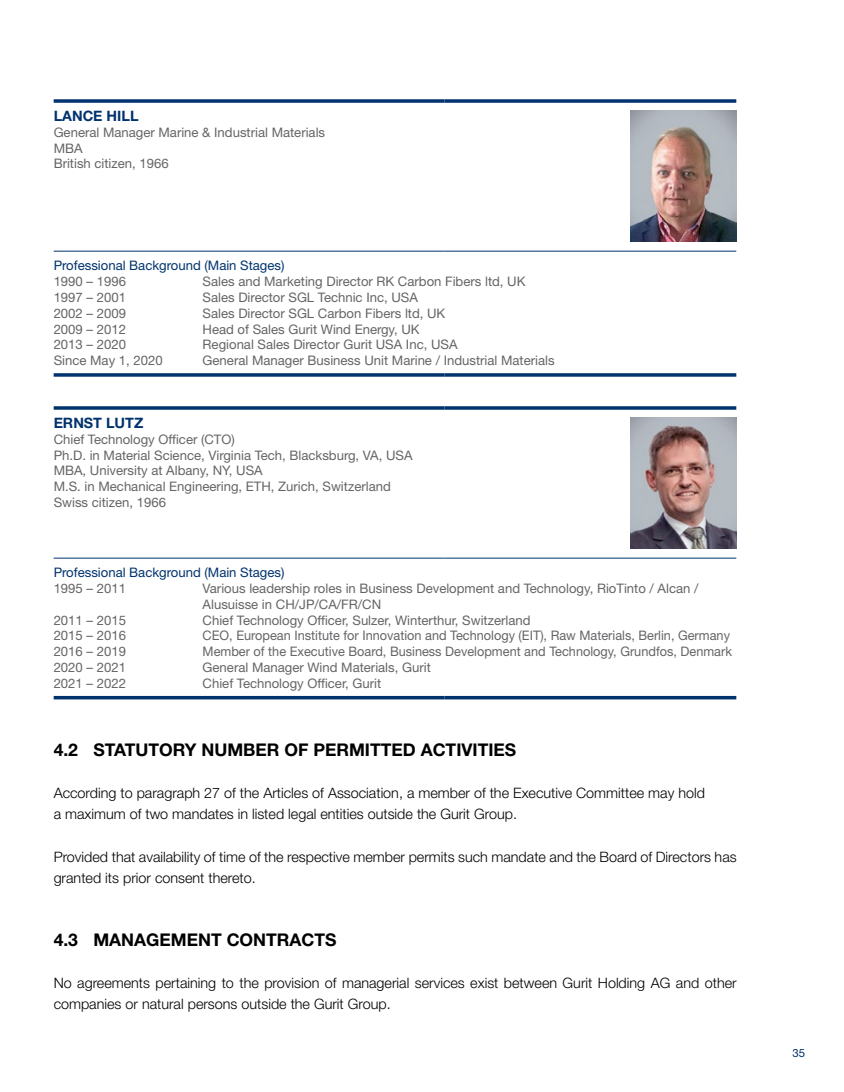
<style>
.page{position:relative;width:844px;height:1092px;background:#fff}
.page>*{position:absolute;margin:0;border:0;box-sizing:border-box;transform-origin:0 0}
.t1{font:700 17.5px "Helvetica Neue LT Std";color:#000}
.t2{font:300 14.35px/21px "Helvetica Neue LT Std";color:#000}
.t3{font:700 14.35px "Helvetica Neue LT Std";color:#00336e}
.t4{font:13.12px/15.8px "Helvetica Neue LT Std";color:#646567}
.t5{font:13.12px "Helvetica Neue LT Std";color:#00336e}
.t6{font:11.38px "Helvetica Neue LT Std";color:#00336e}
</style>
<div class="page">
<svg style="left:54px;top:99px;width:390px;height:4px;background:#1f4b7f"></svg>
<svg style="left:444px;top:99px;width:292px;height:4px"></svg>
<hr style="left:54px;top:373px;width:390px;height:3px;background:#00336e">
<hr style="left:444px;top:373px;width:292px;height:3px;background:#00336e">
<hr style="left:54px;top:251px;width:390px;height:1px;background:#00336e">
<hr style="left:444px;top:251px;width:292px;height:1px;background:#00336e">
<img style="left:630px;top:111px;width:106px;height:130px">
<hr style="left:54px;top:406px;width:390px;height:3px;background:#00336e">
<hr style="left:444px;top:406px;width:292px;height:3px;background:#00336e">
<hr style="left:54px;top:696px;width:390px;height:3px;background:#00336e">
<hr style="left:444px;top:696px;width:292px;height:3px;background:#00336e">
<hr style="left:54px;top:558px;width:390px;height:1px;background:#00336e">
<hr style="left:444px;top:558px;width:292px;height:1px;background:#00336e">
<img style="left:630px;top:418px;width:106px;height:130px">
<p class="t3" style="left:54px;top:107px;width:86px">LANCE HILL</p>
<p class="t4" style="left:54px;top:124px;width:273px">General Manager Marine &amp; Industrial Materials<br>MBA<br>British citizen, 1966</p>
<p class="t5" style="left:54px;top:258px;width:232px">Professional Background (Main Stages)</p>
<p class="t4" style="left:54px;top:273px;width:74px">1990 – 1996</p>
<p class="t4" style="left:202px;top:273px;width:324px">Sales and Marketing Director RK Carbon Fibers ltd, UK</p>
<p class="t4" style="left:54px;top:289px;width:74px">1997 – 2001</p>
<p class="t4" style="left:202px;top:289px;width:217px">Sales Director SGL Technic Inc, USA</p>
<p class="t4" style="left:54px;top:305px;width:74px">2002 – 2009</p>
<p class="t4" style="left:202px;top:305px;width:244px">Sales Director SGL Carbon Fibers ltd, UK</p>
<p class="t4" style="left:54px;top:321px;width:74px">2009 – 2012</p>
<p class="t4" style="left:202px;top:321px;width:218px">Head of Sales Gurit Wind Energy, UK</p>
<p class="t4" style="left:54px;top:336px;width:74px">2013 – 2020</p>
<p class="t4" style="left:202px;top:336px;width:256px">Regional Sales Director Gurit USA Inc, USA</p>
<p class="t4" style="left:54px;top:352px;width:110px">Since May 1, 2020</p>
<p class="t4" style="left:202px;top:352px;width:353px">General Manager Business Unit Marine / Industrial Materials</p>
<p class="t3" style="left:54px;top:414px;width:91px">ERNST LUTZ</p>
<p class="t4" style="left:54px;top:431px;width:360px">Chief Technology Officer (CTO)<br>Ph.D. in Material Science, Virginia Tech, Blacksburg, VA, USA MBA, University at Albany, NY, USA<br>M.S. in Mechanical Engineering, ETH, Zurich, Switzerland Swiss citizen, 1966</p>
<p class="t5" style="left:54px;top:565px;width:232px">Professional Background (Main Stages)</p>
<p class="t4" style="left:54px;top:580px;width:74px">1995 – 2011</p>
<p class="t4" style="left:202px;top:580px;width:497px">Various leadership roles in Business Development and Technology, RioTinto / Alcan /<br>Alusuisse in CH/JP/CA/FR/CN</p>
<p class="t4" style="left:54px;top:612px;width:74px">2011 – 2015</p>
<p class="t4" style="left:202px;top:612px;width:329px">Chief Technology Officer, Sulzer, Winterthur, Switzerland</p>
<p class="t4" style="left:54px;top:627px;width:74px">2015 – 2016</p>
<p class="t4" style="left:202px;top:627px;width:528px">CEO, European Institute for Innovation and Technology (EIT), Raw Materials, Berlin, Germany</p>
<p class="t4" style="left:54px;top:643px;width:74px">2016 – 2019</p>
<p class="t4" style="left:202px;top:643px;width:530px">Member of the Executive Board, Business Development and Technology, Grundfos, Denmark</p>
<p class="t4" style="left:54px;top:659px;width:74px">2020 – 2021</p>
<p class="t4" style="left:202px;top:659px;width:230px">General Manager Wind Materials, Gurit</p>
<p class="t4" style="left:54px;top:675px;width:74px">2021 – 2022</p>
<p class="t4" style="left:202px;top:675px;width:180px">Chief Technology Officer, Gurit</p>
<h1 class="t1" style="left:54px;top:739px;width:464px">4.2 STATUTORY NUMBER OF PERMITTED ACTIVITIES</h1>
<p class="t2" style="left:54px;top:782px;width:652px">According to paragraph 27 of the Articles of Association, a member of the Executive Committee may hold a maximum of two mandates in listed legal entities outside the Gurit Group.</p>
<p class="t2" style="left:54px;top:845px;width:684px">Provided that availability of time of the respective member permits such mandate and the Board of Directors has granted its prior consent thereto.</p>
<h1 class="t1" style="left:54px;top:928px;width:284px">4.3 MANAGEMENT CONTRACTS</h1>
<p class="t2" style="left:54px;top:971px;width:684px">No agreements pertaining to the provision of managerial services exist between Gurit Holding AG and other companies or natural persons outside the Gurit Group.</p>
<p class="t6" style="left:792px;top:1046px;width:14px">35</p>
</div>
